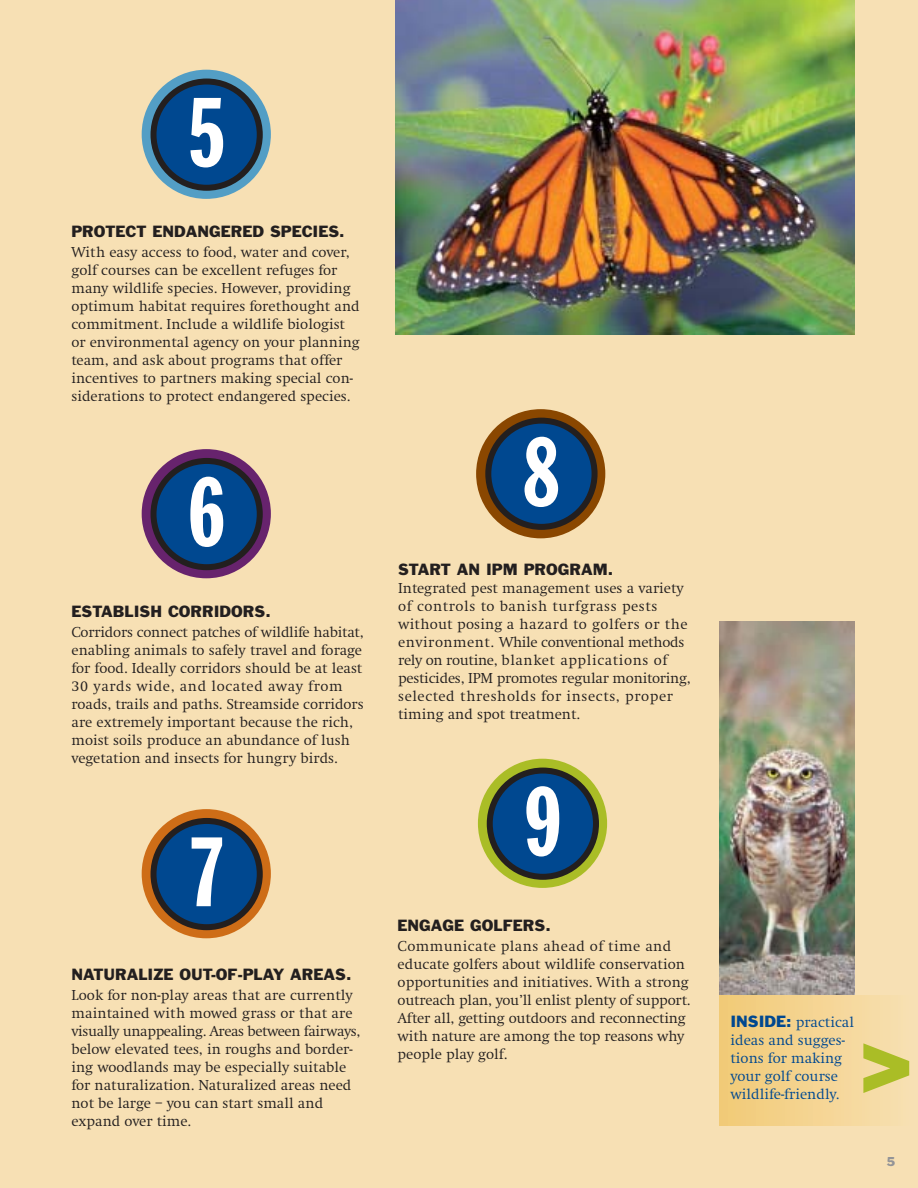
<style>
.page{position:relative;width:918px;height:1188px;background:#f7e0b4}
.page>*{position:absolute;margin:0;border:0;box-sizing:border-box;transform-origin:0 0}
.t1{font:96.6px "Franklin Gothic Extra Cond";color:#fff}
.t2{font:800 90px "Franklin Gothic";color:#aabd26}
.t3{font:300 15px/18px "Swift EF";color:#231f1f}
.t4{font:15px "Franklin Gothic";color:#231f1f}
.t5{font:300 15px/18px "Swift EF";color:#004890}
.t6{font:12px "Franklin Gothic";color:#939497}
.s1{font-family:"Franklin Gothic";font-weight:400}
</style>
<div class="page">
<img style="left:395px;top:0;width:459px;height:335px">
<img style="left:719px;top:622px;width:136px;height:373px">
<hr style="left:719px;top:995px;width:1px;height:131px;background:#f1ca76">
<hr style="left:720px;top:995px;width:3px;height:131px;background:#f1ca77">
<hr style="left:723px;top:995px;width:2px;height:131px;background:#f1ca78">
<hr style="left:725px;top:995px;width:3px;height:131px;background:#f1ca78">
<hr style="left:728px;top:995px;width:3px;height:131px;background:#f2cc79">
<hr style="left:731px;top:995px;width:2px;height:131px;background:#f2cc79">
<hr style="left:733px;top:995px;width:3px;height:131px;background:#f2cc7a">
<hr style="left:736px;top:995px;width:2px;height:131px;background:#f2cc7c">
<hr style="left:738px;top:995px;width:3px;height:131px;background:#f2cc7c">
<hr style="left:741px;top:995px;width:3px;height:131px;background:#f2cc7d">
<hr style="left:743px;top:995px;width:3px;height:131px;background:#f2cc7e">
<hr style="left:746px;top:995px;width:3px;height:131px;background:#f2cd7f">
<hr style="left:749px;top:995px;width:2px;height:131px;background:#f2cd7f">
<hr style="left:751px;top:995px;width:3px;height:131px;background:#f2cd80">
<hr style="left:754px;top:995px;width:2px;height:131px;background:#f2cd81">
<hr style="left:756px;top:995px;width:3px;height:131px;background:#f3cf82">
<hr style="left:759px;top:995px;width:3px;height:131px;background:#f3cf83">
<hr style="left:761px;top:995px;width:3px;height:131px;background:#f3cf83">
<hr style="left:764px;top:995px;width:3px;height:131px;background:#f3d084">
<hr style="left:767px;top:995px;width:2px;height:131px;background:#f3d085">
<hr style="left:769px;top:995px;width:3px;height:131px;background:#f3d086">
<hr style="left:772px;top:995px;width:2px;height:131px;background:#f3d086">
<hr style="left:774px;top:995px;width:3px;height:131px;background:#f3d087">
<hr style="left:777px;top:995px;width:3px;height:131px;background:#f3d088">
<hr style="left:779px;top:995px;width:3px;height:131px;background:#f3d188">
<hr style="left:782px;top:995px;width:3px;height:131px;background:#f3d189">
<hr style="left:785px;top:995px;width:2px;height:131px;background:#f4d28a">
<hr style="left:787px;top:995px;width:3px;height:131px;background:#f4d28b">
<hr style="left:790px;top:995px;width:3px;height:131px;background:#f4d28c">
<hr style="left:792px;top:995px;width:3px;height:131px;background:#f4d28c">
<hr style="left:795px;top:995px;width:3px;height:131px;background:#f4d38d">
<hr style="left:798px;top:995px;width:2px;height:131px;background:#f4d38e">
<hr style="left:800px;top:995px;width:3px;height:131px;background:#f4d38f">
<hr style="left:803px;top:995px;width:2px;height:131px;background:#f4d490">
<hr style="left:805px;top:995px;width:3px;height:131px;background:#f4d490">
<hr style="left:808px;top:995px;width:3px;height:131px;background:#f4d492">
<hr style="left:810px;top:995px;width:3px;height:131px;background:#f4d493">
<hr style="left:813px;top:995px;width:3px;height:131px;background:#f6d594">
<hr style="left:816px;top:995px;width:2px;height:131px;background:#f6d594">
<hr style="left:818px;top:995px;width:3px;height:131px;background:#f6d594">
<hr style="left:821px;top:995px;width:2px;height:131px;background:#f6d595">
<hr style="left:823px;top:995px;width:3px;height:131px;background:#f6d696">
<hr style="left:826px;top:995px;width:3px;height:131px;background:#f6d697">
<hr style="left:828px;top:995px;width:3px;height:131px;background:#f6d697">
<hr style="left:831px;top:995px;width:3px;height:131px;background:#f6d698">
<hr style="left:834px;top:995px;width:2px;height:131px;background:#f6d79a">
<hr style="left:836px;top:995px;width:3px;height:131px;background:#f6d79b">
<hr style="left:839px;top:995px;width:2px;height:131px;background:#f6d79b">
<hr style="left:841px;top:995px;width:3px;height:131px;background:#f6d89c">
<hr style="left:844px;top:995px;width:3px;height:131px;background:#f6d89e">
<hr style="left:847px;top:995px;width:2px;height:131px;background:#f6d89e">
<hr style="left:849px;top:995px;width:3px;height:131px;background:#f6d89f">
<hr style="left:852px;top:995px;width:2px;height:131px;background:#f6da9f">
<hr style="left:854px;top:995px;width:3px;height:131px;background:#f6daa0">
<hr style="left:857px;top:995px;width:3px;height:131px;background:#f6daa0">
<hr style="left:859px;top:995px;width:3px;height:131px;background:#f6daa1">
<hr style="left:862px;top:995px;width:3px;height:131px;background:#f6daa3">
<hr style="left:865px;top:995px;width:2px;height:131px;background:#f6dba3">
<hr style="left:867px;top:995px;width:3px;height:131px;background:#f6dba4">
<hr style="left:870px;top:995px;width:2px;height:131px;background:#f6dca6">
<hr style="left:872px;top:995px;width:3px;height:131px;background:#f6dca7">
<hr style="left:875px;top:995px;width:3px;height:131px;background:#f6dca7">
<hr style="left:877px;top:995px;width:3px;height:131px;background:#f6dca7">
<hr style="left:880px;top:995px;width:3px;height:131px;background:#f6dda9">
<hr style="left:883px;top:995px;width:2px;height:131px;background:#f6ddaa">
<hr style="left:885px;top:995px;width:3px;height:131px;background:#f6ddaa">
<hr style="left:888px;top:995px;width:2px;height:131px;background:#f6ddaa">
<hr style="left:890px;top:995px;width:3px;height:131px;background:#f6deac">
<hr style="left:893px;top:995px;width:3px;height:131px;background:#f6dead">
<hr style="left:895px;top:995px;width:3px;height:131px;background:#f6dead">
<hr style="left:898px;top:995px;width:3px;height:131px;background:#f6deaf">
<hr style="left:901px;top:995px;width:2px;height:131px;background:#f7e0af">
<div style="left:142px;top:70px;width:129px;height:129px;background:#539ec5;border-radius:50%"></div>
<svg style="left:151px;top:79px;width:112px;height:112px"></svg>
<div style="left:142px;top:449px;width:129px;height:129px;background:#67236d;border-radius:50%"></div>
<svg style="left:151px;top:458px;width:112px;height:112px"></svg>
<div style="left:142px;top:809px;width:129px;height:129px;background:#ce6d17;border-radius:50%"></div>
<svg style="left:151px;top:818px;width:112px;height:112px"></svg>
<div style="left:476px;top:409px;width:129px;height:129px;background:#8a4700;border-radius:50%"></div>
<svg style="left:485px;top:418px;width:113px;height:112px"></svg>
<div style="left:478px;top:759px;width:129px;height:129px;background:#aabd26;border-radius:50%"></div>
<svg style="left:487px;top:768px;width:112px;height:112px"></svg>
<h1 class="t1" style="left:190px;top:98px;width:36px">5</h1>
<p class="t4" style="left:71px;top:226px;width:275px">PROTECT ENDANGERED SPECIES.</p>
<p class="t3" style="left:71px;top:244px;width:290px">With easy access to food, water and cover, golf courses can be excellent refuges for many wildlife species. However, providing optimum habitat requires forethought and commitment. Include a wildlife biologist or environmental agency on your planning team, and ask about programs that offer incentives to partners making special con&shy;siderations to protect endangered species.</p>
<h1 class="t1" style="left:188px;top:477px;width:39px">6</h1>
<p class="t4" style="left:72px;top:605px;width:201px">ESTABLISH CORRIDORS.</p>
<p class="t3" style="left:72px;top:624px;width:294px">Corridors connect patches of wildlife habitat, enabling animals to safely travel and forage for food. Ideally corridors should be at least 30 yards wide, and located away from roads, trails and paths. Streamside corridors are extremely important because the rich, moist soils produce an abundance of lush vegetation and insects for hungry birds.</p>
<h1 class="t1" style="left:192px;top:837px;width:32px">7</h1>
<p class="t4" style="left:71px;top:969px;width:282px">NATURALIZE OUT-OF-PLAY AREAS.</p>
<p class="t3" style="left:71px;top:987px;width:290px">Look for non-play areas that are currently maintained with mowed grass or that are visually unappealing. Areas between fairways, below elevated tees, in roughs and border&shy;ing woodlands may be especially suitable for naturalization. Naturalized areas need not be large – you can start small and expand over time.</p>
<h1 class="t1" style="left:523px;top:437px;width:37px">8</h1>
<p class="t4" style="left:398px;top:563px;width:217px">START AN IPM PROGRAM.</p>
<p class="t3" style="left:398px;top:580px;width:294px">Integrated pest management uses a variety of controls to banish turfgrass pests without posing a hazard to golfers or the environment. While conventional methods rely on routine, blanket applications of pesticides, IPM promotes regular monitoring, selected thresholds for insects, proper timing and spot treatment.</p>
<h1 class="t1" style="left:524px;top:787px;width:39px">9</h1>
<p class="t4" style="left:398px;top:920px;width:155px">ENGAGE GOLFERS.</p>
<p class="t3" style="left:398px;top:938px;width:294px">Communicate plans ahead of time and educate golfers about wildlife conservation opportunities and initiatives. With a strong outreach plan, you’ll enlist plenty of support.<br>After all, getting outdoors and reconnecting with nature are among the top reasons why people play golf.</p>
<p class="t5" style="left:730px;top:1015px;width:125px"><span class="s1">INSIDE:</span> practical ideas and sugges&shy;tions for making your golf course wildlife-friendly.</p>
<h2 class="t2" style="left:859px;top:1033px;width:55px">&gt;</h2>
<p class="t6" style="left:887px;top:1156px;width:10px">5</p>
</div>
